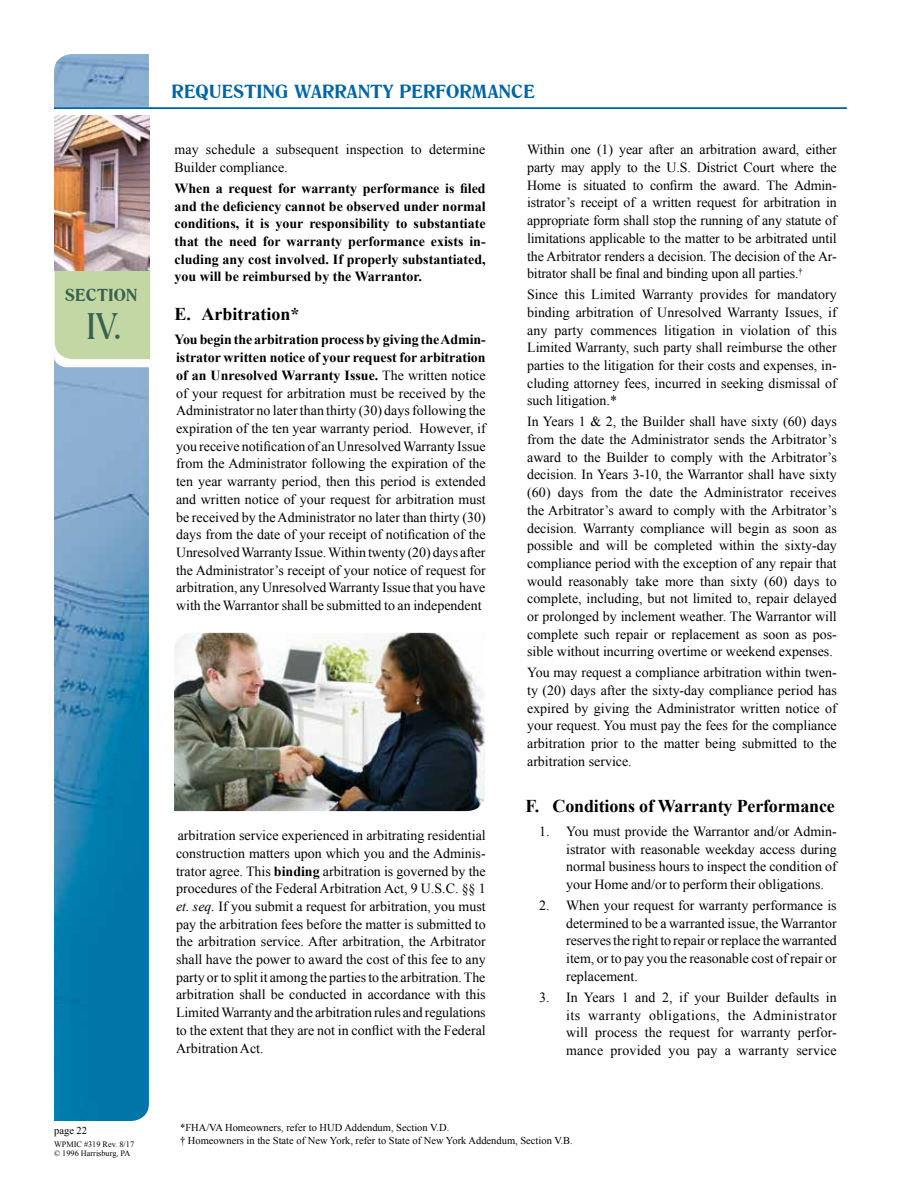
<style>
.page{position:relative;width:918px;height:1188px;background:#fff}
.page>*{position:absolute;margin:0;border:0;box-sizing:border-box;transform-origin:0 0}
.t1{font:36px "Romana BT";color:#386351}
.t2{font:700 18px "Times New Roman";letter-spacing:-.01em;color:#000}
.t3{font:700 18px "Romana BT";letter-spacing:.01em;color:#0065a4}
.t4{font:700 16.5px "Romana BT";letter-spacing:.01em;color:#386351}
.t5{font:13.95px/17.7px "Times New Roman";color:#000;text-align:justify}
.t6{font:700 13.95px/17.7px "Times New Roman";color:#000;text-align:justify}
.t7{font:10.5px/13.6px "Times New Roman";color:#000}
.t8{font:8.25px/9px "Times New Roman";color:#000}
.s1{font-weight:700}
.s2{font-style:italic}
</style>
<div class="page">
<img style="left:54px;top:54px;width:95px;height:1067px">
<svg style="left:54px;top:109px;width:96px;height:258px;background:#cbdbb1"></svg>
<hr style="left:54px;top:107px;width:793px;height:2px;background:#0065a4">
<img style="left:55px;top:115px;width:95px;height:156px">
<img style="left:174px;top:633px;width:311px;height:178px">
<p class="t4" style="left:65px;top:285px;width:74px">SECTION</p>
<h1 class="t1" style="left:86px;top:304px;width:38px">IV.</h1>
<p class="t7" style="left:54px;top:1123px;width:34px">page 22</p>
<p class="t8" style="left:54px;top:1140px;width:82px">WPMIC #319 Rev. 8/17 © 1996 Harrisburg, PA</p>
<p class="t3" style="left:172px;top:80px;width:365px">REQUESTING WARRANTY PERFORMANCE</p>
<p class="t5" style="left:175px;top:141px;width:312px">may schedule a subsequent inspection to determine<br>Builder compliance.</p>
<p class="t6" style="left:175px;top:179px;width:313px">When a request for warranty performance is filed and the deficiency cannot be observed under normal conditions, it is your responsibility to substantiate that the need for warranty performance exists in&shy;cluding any cost involved. If properly substantiated, you will be reimbursed by the Warrantor.</p>
<p class="t2" style="left:175px;top:302px;width:126px">E. Arbitration*</p>
<p class="t5" style="left:175px;top:331px;width:313px"><span class="s1">You begin the arbitration process by giving the Admin&shy;istrator written notice of your request for arbitration of an Unresolved Warranty Issue.</span> The written notice of your request for arbitration must be received by the Administrator no later than thirty (30) days following the expiration of the ten year warranty period. However, if you receive notification of an Unresolved Warranty Issue from the Administrator following the expiration of the ten year warranty period, then this period is extended and written notice of your request for arbitration must be received by the Administrator no later than thirty (30) days from the date of your receipt of notification of the Unresolved Warranty Issue. Within twenty (20) days after the Administrator’s receipt of your notice of request for arbitration, any Unresolved Warranty Issue that you have with the Warrantor shall be submitted to an independent</p>
<p class="t5" style="left:176px;top:826px;width:311px">arbitration service experienced in arbitrating residential construction matters upon which you and the Adminis&shy;trator agree. This <span class="s1">binding</span> arbitration is governed by the procedures of the Federal Arbitration Act, 9 U.S.C. §§ 1 <span class="s2">et. seq.</span> If you submit a request for arbitration, you must pay the arbitration fees before the matter is submitted to the arbitration service. After arbitration, the Arbitrator shall have the power to award the cost of this fee to any party or to split it among the parties to the arbitration. The arbitration shall be conducted in accordance with this Limited Warranty and the arbitration rules and regulations to the extent that they are not in conflict with the Federal Arbitration Act.</p>
<p class="t5" style="left:527px;top:141px;width:311px">Within one (1) year after an arbitration award, either party may apply to the U.S. District Court where the Home is situated to confirm the award. The Admin&shy;istrator’s receipt of a written request for arbitration in appropriate form shall stop the running of any statute of limitations applicable to the matter to be arbitrated until the Arbitrator renders a decision. The decision of the Ar&shy;bitrator shall be final and binding upon all parties.<sup>†</sup></p>
<p class="t5" style="left:527px;top:285px;width:311px">Since this Limited Warranty provides for mandatory binding arbitration of Unresolved Warranty Issues, if any party commences litigation in violation of this Limited Warranty, such party shall reimburse the other parties to the litigation for their costs and expenses, in&shy;cluding attorney fees, incurred in seeking dismissal of such litigation.*</p>
<p class="t5" style="left:527px;top:413px;width:311px">In Years 1 &amp; 2, the Builder shall have sixty (60) days from the date the Administrator sends the Arbitrator’s award to the Builder to comply with the Arbitrator’s decision. In Years 3-10, the Warrantor shall have sixty (60) days from the date the Administrator receives the Arbitrator’s award to comply with the Arbitrator’s decision. Warranty compliance will begin as soon as possible and will be completed within the sixty-day compliance period with the exception of any repair that would reasonably take more than sixty (60) days to complete, including, but not limited to, repair delayed or prolonged by inclement weather. The Warrantor will complete such repair or replacement as soon as pos&shy;sible without incurring overtime or weekend expenses.</p>
<p class="t5" style="left:527px;top:664px;width:311px">You may request a compliance arbitration within twen&shy;ty (20) days after the sixty-day compliance period has expired by giving the Administrator written notice of your request. You must pay the fees for the compliance arbitration prior to the matter being submitted to the arbitration service.</p>
<p class="t2" style="left:526px;top:793px;width:311px">F. Conditions of Warranty Performance</p>
<p class="t5" style="left:566px;top:822px;width:272px;text-indent:-27px">1. You must provide the Warrantor and/or Admin&shy;istrator with reasonable weekday access during normal business hours to inspect the condition of your Home and/or to perform their obligations.</p>
<p class="t5" style="left:566px;top:896px;width:272px;text-indent:-27px">2. When your request for warranty performance is determined to be a warranted issue, the Warrantor reserves the right to repair or replace the warranted item, or to pay you the reasonable cost of repair or replacement.</p>
<p class="t5" style="left:566px;top:988px;width:272px;text-indent:-27px">3. In Years 1 and 2, if your Builder defaults in its warranty obligations, the Administrator will process the request for warranty perfor&shy;mance provided you pay a warranty service</p>
<p class="t7" style="left:180px;top:1120px;width:394px">*FHA/VA Homeowners, refer to HUD Addendum, Section V.D.<br>† Homeowners in the State of New York, refer to State of New York Addendum, Section V.B.</p>
</div>
